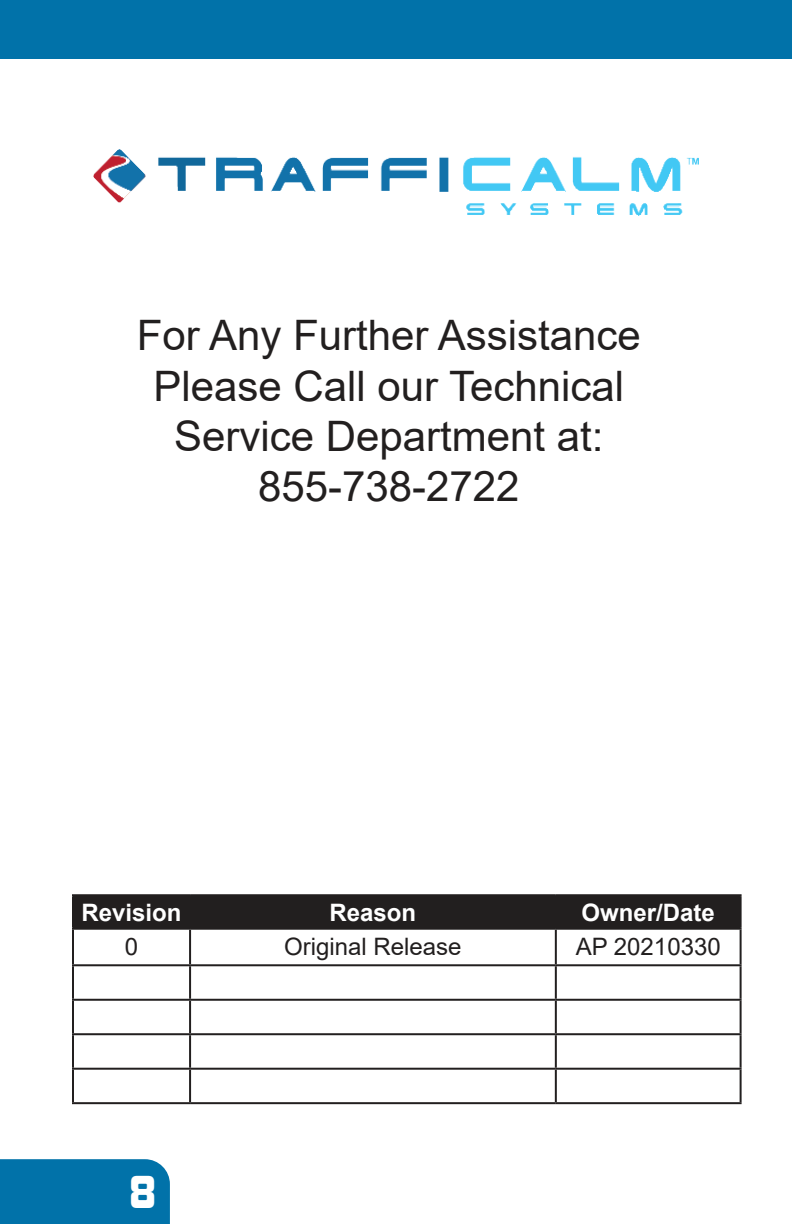
<style>
.page{position:relative;width:792px;height:1224px;background:#fff}
.page>*{position:absolute;margin:0;border:0;box-sizing:border-box;transform-origin:0 0}
.t1{font:42px/50.4px "Arial";color:#221f1f;text-align:center}
.t2{font:42px "Kimberley Bl";color:#fff}
.t3{font:24px "Arial";color:#221f1f}
.t4{font:700 24px "Arial";color:#fff}
</style>
<div class="page">
<div style="left:0;top:1159px;width:170px;height:65px;background:#0172a9"></div>
<div style="left:0;top:0;width:792px;height:58px;background:#0172a9"></div>
<img style="left:94px;top:150px;width:604px;height:66px">
<div style="left:74px;top:896px;width:666px;height:32px;background:#221f1f"></div>
<hr style="left:189px;top:896px;width:2px;height:32px;background:#221f1f">
<hr style="left:555px;top:896px;width:2px;height:32px;background:#221f1f">
<hr style="left:72px;top:930px;width:2px;height:34px;background:#221f1f">
<hr style="left:189px;top:930px;width:2px;height:34px;background:#221f1f">
<hr style="left:555px;top:930px;width:2px;height:34px;background:#221f1f">
<hr style="left:740px;top:930px;width:2px;height:34px;background:#221f1f">
<hr style="left:72px;top:964px;width:118px;height:2px;background:#221f1f">
<hr style="left:72px;top:966px;width:2px;height:33px;background:#221f1f">
<hr style="left:190px;top:964px;width:366px;height:2px;background:#221f1f">
<hr style="left:189px;top:966px;width:2px;height:33px;background:#221f1f">
<hr style="left:556px;top:964px;width:186px;height:2px;background:#221f1f">
<hr style="left:555px;top:966px;width:2px;height:33px;background:#221f1f">
<hr style="left:740px;top:966px;width:2px;height:33px;background:#221f1f">
<hr style="left:72px;top:999px;width:118px;height:2px;background:#221f1f">
<hr style="left:72px;top:1001px;width:2px;height:32px;background:#221f1f">
<hr style="left:190px;top:999px;width:366px;height:2px;background:#221f1f">
<hr style="left:189px;top:1001px;width:2px;height:32px;background:#221f1f">
<hr style="left:556px;top:999px;width:186px;height:2px;background:#221f1f">
<hr style="left:555px;top:1001px;width:2px;height:32px;background:#221f1f">
<hr style="left:740px;top:1001px;width:2px;height:32px;background:#221f1f">
<hr style="left:72px;top:1033px;width:118px;height:2px;background:#221f1f">
<hr style="left:72px;top:1035px;width:2px;height:33px;background:#221f1f">
<hr style="left:190px;top:1033px;width:366px;height:2px;background:#221f1f">
<hr style="left:189px;top:1035px;width:2px;height:33px;background:#221f1f">
<hr style="left:556px;top:1033px;width:186px;height:2px;background:#221f1f">
<hr style="left:555px;top:1035px;width:2px;height:33px;background:#221f1f">
<hr style="left:740px;top:1035px;width:2px;height:33px;background:#221f1f">
<hr style="left:72px;top:1068px;width:118px;height:2px;background:#221f1f">
<hr style="left:72px;top:1070px;width:2px;height:32px;background:#221f1f">
<hr style="left:190px;top:1068px;width:366px;height:2px;background:#221f1f">
<hr style="left:189px;top:1070px;width:2px;height:32px;background:#221f1f">
<hr style="left:556px;top:1068px;width:186px;height:2px;background:#221f1f">
<hr style="left:555px;top:1070px;width:2px;height:32px;background:#221f1f">
<hr style="left:740px;top:1070px;width:2px;height:32px;background:#221f1f">
<hr style="left:72px;top:1102px;width:118px;height:2px;background:#221f1f">
<hr style="left:190px;top:1102px;width:366px;height:2px;background:#221f1f">
<hr style="left:556px;top:1102px;width:186px;height:2px;background:#221f1f">
<hr style="left:72px;top:894px;width:118px;height:2px;background:#221f1f">
<hr style="left:72px;top:896px;width:2px;height:32px;background:#221f1f">
<hr style="left:190px;top:894px;width:366px;height:2px;background:#221f1f">
<hr style="left:556px;top:894px;width:186px;height:2px;background:#221f1f">
<hr style="left:740px;top:896px;width:2px;height:32px;background:#221f1f">
<hr style="left:72px;top:928px;width:118px;height:2px;background:#221f1f">
<hr style="left:190px;top:928px;width:366px;height:2px;background:#221f1f">
<hr style="left:556px;top:928px;width:186px;height:2px;background:#221f1f">
<p class="t1" style="left:137px;top:314px;width:506px">For Any Further Assistance<br>Please Call our Technical<br>Service Department at:<br>855-738-2722</p>
<p class="t4" style="left:82px;top:903px;width:102px">Revision</p>
<p class="t4" style="left:330px;top:903px;width:88px">Reason</p>
<p class="t4" style="left:582px;top:895px;width:135px">Owner/Date</p>
<p class="t3" style="left:125px;top:938px;width:15px">0</p>
<p class="t3" style="left:284px;top:938px;width:179px">Original Release</p>
<p class="t3" style="left:576px;top:938px;width:147px">AP 20210330</p>
<p class="t2" style="left:130px;top:1173px;width:28px">8</p>
</div>
